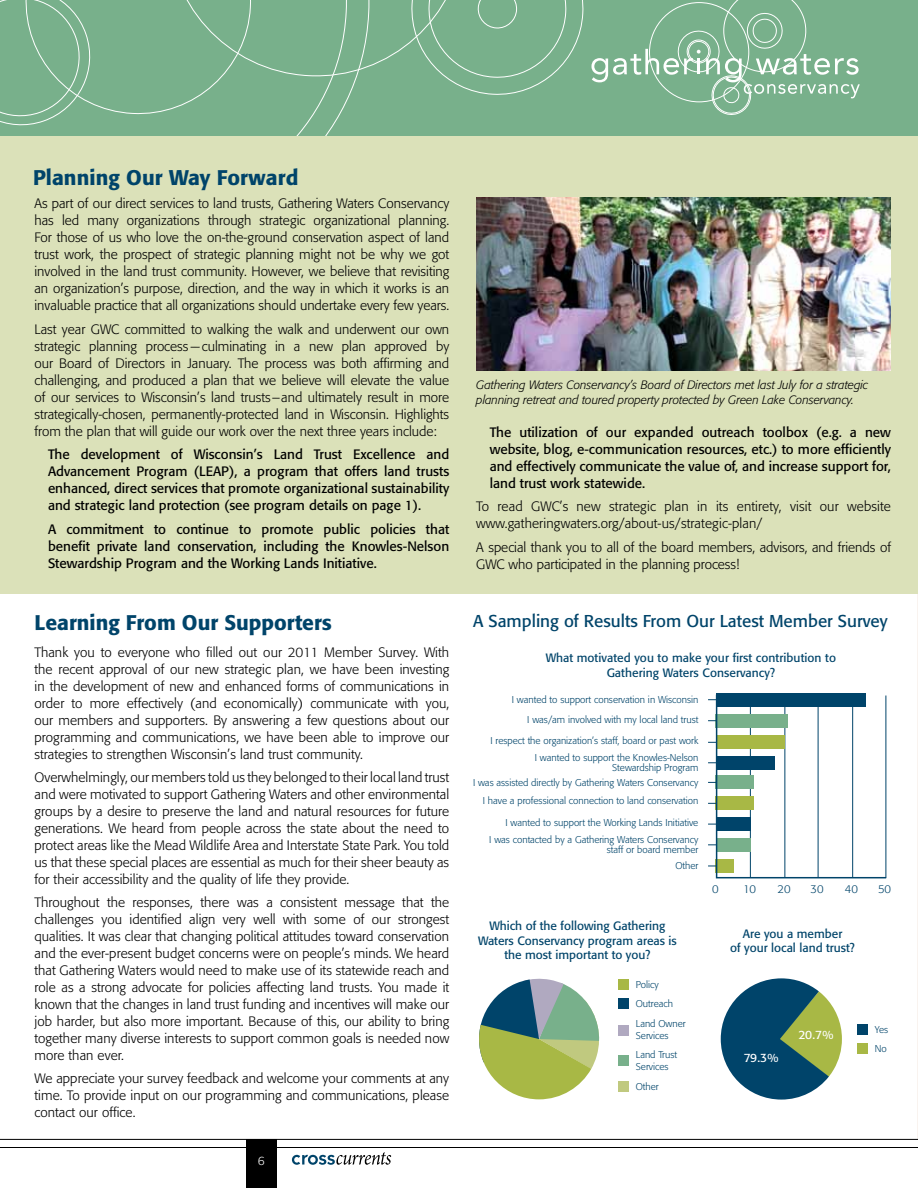
<style>
.page{position:relative;width:918px;height:1188px;background:#fff}
.page>*{position:absolute;margin:0;border:0;box-sizing:border-box;transform-origin:0 0}
.t1{font:500 21px "Formata";color:#00446a}
.t2{font:17.1px "Formata";color:#00446a}
.t3{font:300 13.5px/17px "Formata";letter-spacing:.005em;color:#000;text-align:justify}
.t4{font:13.5px/17px "Formata";color:#000;text-align:justify}
.t5{font:12px/14.4px "Formata";color:#00446a;text-align:center}
.t6{font:italic 300 12px/15px "Formata";letter-spacing:-.005em;color:#000}
.t7{font:12px "Formata";color:#fff}
.t8{font:300 12px "Formata";color:#fff}
.t9{font:300 11.25px "Formata";letter-spacing:-.01em;color:#00446a}
.t10{font:300 9.75px/19.5px "Formata";color:#00446a;text-align:right}
</style>
<div class="page">
<div style="left:0;top:0;width:918px;height:136px;background:#78b08b"></div>
<div style="left:0;top:136px;width:918px;height:458px;background:#dbe1b9"></div>
<svg style="left:0;top:0;width:584px;height:133px"></svg>
<svg style="left:591px;top:0;width:269px;height:115px"></svg>
<hr style="left:0;top:1139px;width:918px;height:1px;background:#000">
<hr style="left:0;top:1147px;width:918px;height:1px;background:#000">
<div style="left:246px;top:1139px;width:31px;height:49px;background:#000"></div>
<svg style="left:292px;top:1152px;width:99px;height:13px"></svg>
<svg style="left:479px;top:978px;width:121px;height:121px"></svg>
<div style="left:618px;top:979px;width:11px;height:11px;background:#a8b845"></div>
<div style="left:618px;top:999px;width:11px;height:10px;background:#00446a"></div>
<div style="left:618px;top:1025px;width:11px;height:11px;background:#b0a9c0"></div>
<div style="left:618px;top:1055px;width:11px;height:11px;background:#78b08b"></div>
<div style="left:618px;top:1081px;width:11px;height:11px;background:#c0c97f"></div>
<div style="left:857px;top:1043px;width:11px;height:11px;background:#a8b845"></div>
<div style="left:857px;top:1024px;width:11px;height:11px;background:#00446a"></div>
<svg style="left:708px;top:693px;width:179px;height:186px"></svg>
<img style="left:476px;top:198px;width:415px;height:172px">
<svg style="left:721px;top:978px;width:121px;height:122px"></svg>
<h1 class="t1" style="left:33px;top:165px;width:267px">Planning Our Way Forward</h1>
<p class="t3" style="left:34px;top:195px;width:416px">As part of our direct services to land trusts, Gathering Waters Conservancy has led many organizations through strategic organizational planning.<br>For those of us who love the on-the-ground conservation aspect of land trust work, the prospect of strategic planning might not be why we got involved in the land trust community. However, we believe that revisiting an organization’s purpose, direction, and the way in which it works is an invaluable practice that all organizations should undertake every few years.</p>
<p class="t3" style="left:34px;top:320px;width:416px">Last year GWC committed to walking the walk and underwent our own strategic planning process—culminating in a new plan approved by our Board of Directors in January. The process was both affirming and challenging, and produced a plan that we believe will elevate the value of our services to Wisconsin’s land trusts–and ultimately result in more strategically-chosen, permanently-protected land in Wisconsin. Highlights from the plan that will guide our work over the next three years include:</p>
<p class="t4" style="left:48px;top:446px;width:403px">The development of Wisconsin’s Land Trust Excellence and Advancement Program (LEAP), a program that offers land trusts enhanced, direct services that promote organizational sustainability and strategic land protection (see program details on page 1).</p>
<p class="t4" style="left:48px;top:521px;width:403px">A commitment to continue to promote public policies that benefit private land conservation, including the Knowles-Nelson Stewardship Program and the Working Lands Initiative.</p>
<p class="t6" style="left:476px;top:377px;width:393px">Gathering Waters Conservancy’s Board of Directors met last July for a strategic planning retreat and toured property protected by Green Lake Conservancy.</p>
<p class="t4" style="left:490px;top:423px;width:403px">The utilization of our expanded outreach toolbox (e.g. a new website, blog, e-communication resources, etc.) to more efficiently and effectively communicate the value of, and increase support for, land trust work statewide.</p>
<p class="t3" style="left:476px;top:498px;width:416px">To read GWC’s new strategic plan in its entirety, visit our website www.gatheringwaters.org/about-us/strategic-plan/</p>
<p class="t3" style="left:476px;top:539px;width:416px">A special thank you to all of the board members, advisors, and friends of<br>GWC who participated in the planning process!</p>
<h1 class="t1" style="left:34px;top:610px;width:299px">Learning From Our Supporters</h1>
<p class="t2" style="left:473px;top:611px;width:416px">A Sampling of Results From Our Latest Member Survey</p>
<p class="t3" style="left:34px;top:644px;width:416px">Thank you to everyone who filled out our 2011 Member Survey. With the recent approval of our new strategic plan, we have been investing in the development of new and enhanced forms of communications in order to more effectively (and economically) communicate with you, our members and supporters. By answering a few questions about our programming and communications, we have been able to improve our strategies to strengthen Wisconsin’s land trust community.</p>
<p class="t3" style="left:34px;top:769px;width:416px">Overwhelmingly, our members told us they belonged to their local land trust and were motivated to support Gathering Waters and other environmental groups by a desire to preserve the land and natural resources for future generations. We heard from people across the state about the need to protect areas like the Mead Wildlife Area and Interstate State Park. You told us that these special places are essential as much for their sheer beauty as for their accessibility and the quality of life they provide.</p>
<p class="t3" style="left:34px;top:894px;width:416px">Throughout the responses, there was a consistent message that the challenges you identified align very well with some of our strongest qualities. It was clear that changing political attitudes toward conservation and the ever-present budget concerns were on people’s minds. We heard that Gathering Waters would need to make use of its statewide reach and role as a strong advocate for policies affecting land trusts. You made it known that the changes in land trust funding and incentives will make our job harder, but also more important. Because of this, our ability to bring together many diverse interests to support common goals is needed now more than ever.</p>
<p class="t3" style="left:34px;top:1070px;width:416px">We appreciate your survey feedback and welcome your comments at any time. To provide input on our programming and communications, please contact our office.</p>
<p class="t8" style="left:258px;top:1153px;width:8px">6</p>
<p class="t5" style="left:546px;top:651px;width:292px">What motivated you to make your first contribution to<br>Gathering Waters Conservancy?</p>
<p class="t10" style="left:490px;top:689px;width:209px;line-height:21px">I wanted to support conservation in Wisconsin<br>I was/am involved with my local land trust<br>I respect the organization’s staff, board or past work</p>
<p class="t10" style="left:535px;top:753px;width:165px;line-height:9.8px">I wanted to support the Knowles-Nelson<br>Stewardship Program</p>
<p class="t10" style="left:473px;top:773px;width:227px;line-height:18.9px">I was assisted directly by Gathering Waters Conservancy<br>I have a professional connection to land conservation</p>
<p class="t10" style="left:489px;top:814px;width:211px;line-height:17.2px">I wanted to support the Working Lands Initiative<br>I was contacted by a Gathering Waters Conservancy</p>
<p class="t10" style="left:607px;top:841px;width:93px;line-height:16.8px">staff or board member<br>Other</p>
<p class="t9" style="left:712px;top:882px;width:8px">0</p>
<p class="t9" style="left:743px;top:882px;width:14px">10</p>
<p class="t9" style="left:778px;top:882px;width:15px">20</p>
<p class="t9" style="left:811px;top:882px;width:15px">30</p>
<p class="t9" style="left:845px;top:882px;width:15px">40</p>
<p class="t9" style="left:878px;top:882px;width:15px">50</p>
<p class="t5" style="left:478px;top:919px;width:200px">Which of the following Gathering<br>Waters Conservancy program areas is the most important to you?</p>
<p class="t5" style="left:730px;top:926px;width:126px">Are you a member<br>of your local land trust?</p>
<p class="t10" style="left:636px;top:974px;width:51px;text-align:left">Policy<br>Outreach<br>Land Owner</p>
<p class="t10" style="left:636px;top:1026px;width:43px;text-align:left">Services<br>Land Trust</p>
<p class="t10" style="left:636px;top:1057px;width:34px;text-align:left">Services<br>Other</p>
<p class="t7" style="left:798px;top:1027px;width:36px">20.7%</p>
<p class="t7" style="left:744px;top:1051px;width:36px">79.3%</p>
<p class="t10" style="left:875px;top:1019px;width:15px;text-align:left">Yes<br>No</p>
</div>
